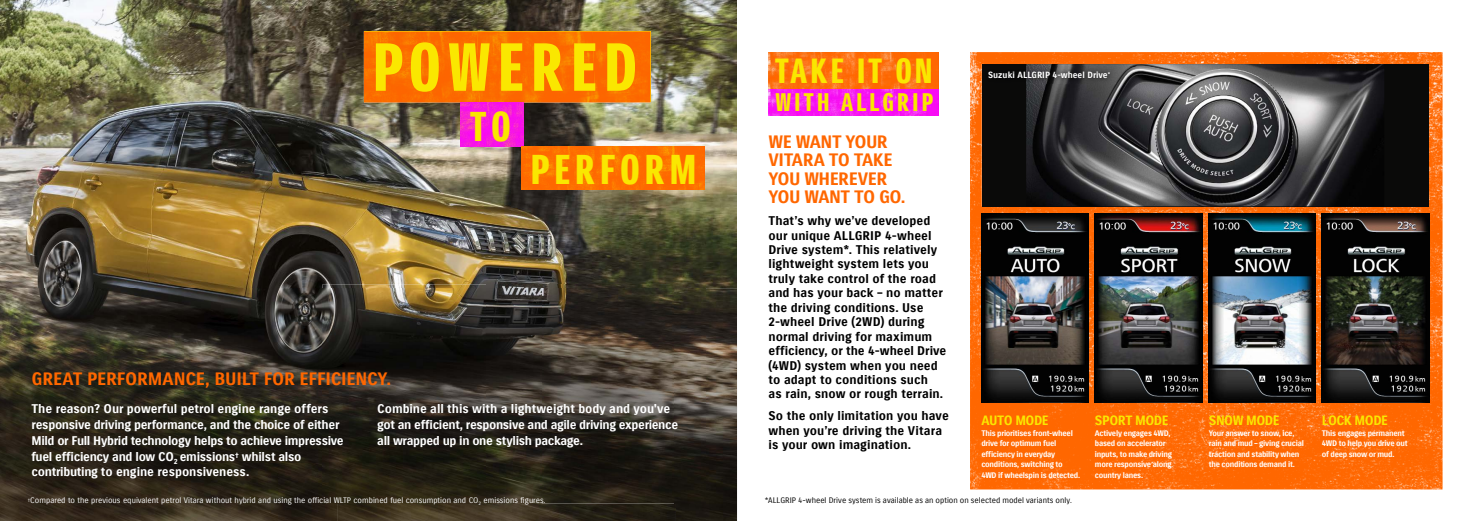
<style>
.page{position:relative;width:1474px;height:521px;background:#fff}
.page>*{position:absolute;margin:0;border:0;box-sizing:border-box;transform-origin:0 0}
.t1{font:65.89px "Suzuki PRO Headline";letter-spacing:.11em;color:#fae700}
.t2{font:40.51px "Suzuki PRO Headline";letter-spacing:.12em;color:#fae700}
.t3{font:34.04px "Suzuki PRO Headline";letter-spacing:.09em;color:#fae700}
.t4{font:24.76px "Suzuki PRO Headline";letter-spacing:.135em;color:#fae700}
.t5{font:17.5px/18.4px "Suzuki PRO Bold";letter-spacing:-.02em;color:#ff6700}
.t6{font:13.12px "Suzuki PRO Bold";letter-spacing:-.04em;color:#fae700}
.t7{font:12.25px/14.4px "Suzuki PRO Bold";color:#000}
.t8{font:12.25px/15.8px "Suzuki PRO Bold";letter-spacing:-.025em;color:#fff}
.t9{font:8.75px "Suzuki PRO Bold";color:#fff}
.t10{font:7.88px/10.5px "Suzuki PRO Bold";letter-spacing:-.035em;color:#fff}
.t11{font:7.88px "Suzuki PRO Regular";color:#fff}
.t12{font:7.88px "Suzuki PRO Regular";color:#000}
</style>
<div class="page">
<img style="left:0;top:0;width:737px;height:289px">
<img style="left:322px;top:284px;width:383px;height:5px">
<img style="left:486px;top:284px;width:55px;height:5px">
<img style="left:0;top:289px;width:184px;height:232px">
<img style="left:184px;top:289px;width:138px;height:174px">
<img style="left:676px;top:289px;width:61px;height:232px">
<img style="left:184px;top:463px;width:153px;height:58px">
<img style="left:337px;top:503px;width:339px;height:18px">
<img style="left:541px;top:289px;width:133px;height:153px">
<img style="left:674px;top:289px;width:31px;height:214px">
<img style="left:541px;top:442px;width:133px;height:61px">
<img style="left:486px;top:503px;width:31px;height:1px">
<img style="left:322px;top:289px;width:219px;height:214px">
<img style="left:364px;top:32px;width:113px;height:70px">
<img style="left:477px;top:32px;width:115px;height:70px">
<img style="left:592px;top:32px;width:58px;height:70px">
<img style="left:460px;top:102px;width:63px;height:44px">
<img style="left:521px;top:146px;width:183px;height:44px">
<img style="left:970px;top:52px;width:472px;height:437px">
<div style="left:981px;top:64px;width:447px;height:142px;background:#0a0a09"></div>
<img style="left:1026px;top:64px;width:358px;height:142px">
<img style="left:981px;top:213px;width:107px;height:189px">
<img style="left:1094px;top:213px;width:108px;height:189px">
<img style="left:1208px;top:213px;width:107px;height:189px">
<img style="left:1321px;top:213px;width:107px;height:189px">
<img style="left:1026px;top:66px;width:89px;height:18px">
<img style="left:768px;top:52px;width:170px;height:64px">
<h1 class="t1" style="left:373px;top:28px;width:266px">POWERED</h1>
<h2 class="t2" style="left:470px;top:102px;width:42px">TO</h2>
<h2 class="t2" style="left:531px;top:145px;width:167px">PERFORM</h2>
<h3 class="t5" style="left:32px;top:370px;width:361px">GREAT PERFORMANCE, BUILT FOR EFFICIENCY.</h3>
<p class="t8" style="left:32px;top:401px;width:314px">The reason? Our powerful petrol engine range offers responsive driving performance, and the choice of either Mild or Full Hybrid technology helps to achieve impressive fuel efficiency and low CO<sub>2</sub> emissions<sup>†</sup> whilst also contributing to engine responsiveness.</p>
<p class="t8" style="left:377px;top:401px;width:302px">Combine all this with a lightweight body and you've got an efficient, responsive and agile driving experience all wrapped up in one stylish package.</p>
<p class="t11" style="left:28px;top:496px;width:519px"><sup>†</sup>Compared to the previous equivalent petrol Vitara without hybrid and using the official WLTP combined fuel consumption and CO<sub>2</sub> emissions figures.</p>
<h3 class="t3" style="left:775px;top:50px;width:159px">TAKE IT ON</h3>
<h3 class="t4" style="left:775px;top:87px;width:159px">WITH ALLGRIP</h3>
<h3 class="t5" style="left:768px;top:133px;width:138px">WE WANT YOUR<br>VITARA TO TAKE<br>YOU WHEREVER<br>YOU WANT TO GO.</h3>
<p class="t7" style="left:768px;top:214px;width:179px">That’s why we’ve developed our unique ALLGRIP 4-wheel<br>Drive system*. This relatively lightweight system lets you truly take control of the road and has your back – no matter the driving conditions. Use<br>2-wheel Drive (2WD) during normal driving for maximum efficiency, or the 4-wheel Drive (4WD) system when you need to adapt to conditions such<br>as rain, snow or rough terrain.</p>
<p class="t7" style="left:768px;top:409px;width:182px">So the only limitation you have when you’re driving the Vitara is your own imagination.</p>
<p class="t9" style="left:988px;top:70px;width:124px">Suzuki ALLGRIP 4-wheel Drive<sup>*</sup></p>
<p class="t6" style="left:981px;top:413px;width:69px">AUTO MODE</p>
<p class="t10" style="left:981px;top:428px;width:100px">This prioritises front-wheel drive for optimum fuel efficiency in everyday conditions, switching to<br>4WD if wheelspin is detected.</p>
<p class="t6" style="left:1094px;top:413px;width:75px">SPORT MODE</p>
<p class="t10" style="left:1094px;top:428px;width:79px">Actively engages 4WD, based on accelerator inputs, to make driving more responsive along country lanes.</p>
<p class="t12" style="left:764px;top:496px;width:309px">*ALLGRIP 4-wheel Drive system is available as an option on selected model variants only.</p>
<p class="t6" style="left:1208px;top:413px;width:72px">SNOW MODE</p>
<p class="t10" style="left:1208px;top:428px;width:97px">Your answer to snow, ice, rain and mud – giving crucial traction and stability when the conditions demand it.</p>
<p class="t6" style="left:1321px;top:413px;width:68px">LOCK MODE</p>
<p class="t10" style="left:1321px;top:428px;width:87px">This engages permanent<br>4WD to help you drive out of deep snow or mud.</p>
</div>
